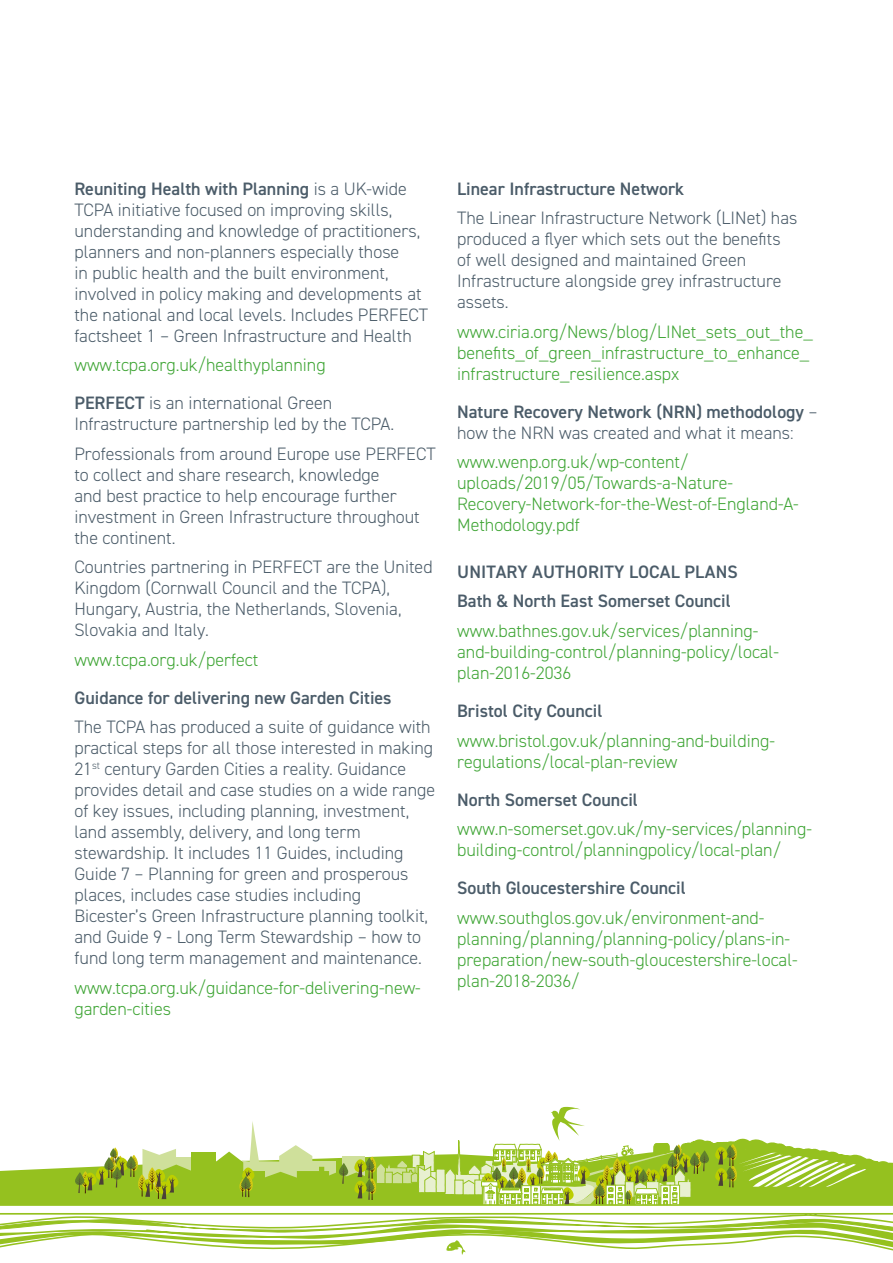
<style>
.page{position:relative;width:893px;height:1263px;background:#fff}
.page>*{position:absolute;margin:0;border:0;box-sizing:border-box;transform-origin:0 0}
.t1{font:300 18px/21px "DIN2014";color:#4b5c69}
.t2{font:300 18px/21px "DIN2014";color:#3fa535}
.t3{font:600 18px/21px "DIN2014";color:#4b5c69}
.s1{font-weight:600}
.s2{font-weight:600;color:#4b5c69}
.s3{color:#4b5c69}
.s4{font-weight:300}
</style>
<div class="page">
<svg style="left:0;top:1107px;width:893px;height:148px"></svg>
<p class="t1" style="left:74px;top:178px;width:355px"><span class="s1">Reuniting Health with Planning</span> is a UK-wide TCPA initiative focused on improving skills, understanding and knowledge of practitioners, planners and non-planners especially those<br>in public health and the built environment, involved in policy making and developments at the national and local levels. Includes PERFECT factsheet 1 – Green Infrastructure and Health</p>
<p class="t2" style="left:74px;top:346px;width:259px;line-height:38px">www.tcpa.org.uk/healthyplanning<br><span class="s2">PERFECT</span> <span class="s3">is an international Green</span></p>
<p class="t1" style="left:74px;top:409px;width:363px;line-height:29.5px">Infrastructure partnership led by the TCPA.<br>Professionals from around Europe use PERFECT</p>
<p class="t1" style="left:74px;top:464px;width:347px">to collect and share research, knowledge<br>and best practice to help encourage further investment in Green Infrastructure throughout the continent.</p>
<p class="t1" style="left:74px;top:557px;width:360px">Countries partnering in PERFECT are the United Kingdom (Cornwall Council and the TCPA), Hungary, Austria, the Netherlands, Slovenia, Slovakia and Italy.</p>
<p class="t2" style="left:74px;top:649px;width:185px">www.tcpa.org.uk/perfect</p>
<p class="t3" style="left:74px;top:687px;width:319px">Guidance for delivering new Garden Cities</p>
<p class="t1" style="left:74px;top:717px;width:362px">The TCPA has produced a suite of guidance with practical steps for all those interested in making 21<sup>st</sup> century Garden Cities a reality. Guidance provides detail and case studies on a wide range of key issues, including planning, investment, land assembly, delivery, and long term stewardship. It includes 11 Guides, including Guide 7 – Planning for green and prosperous places, includes case studies including Bicester’s Green Infrastructure planning toolkit, and Guide 9 - Long Term Stewardship – how to fund long term management and maintenance.</p>
<p class="t2" style="left:74px;top:977px;width:348px">www.tcpa.org.uk/guidance-for-delivering-new&shy;garden-cities</p>
<p class="t3" style="left:457px;top:178px;width:229px">Linear Infrastructure Network</p>
<p class="t1" style="left:457px;top:208px;width:342px">The Linear Infrastructure Network (LINet) has produced a flyer which sets out the benefits of well designed and maintained Green Infrastructure alongside grey infrastructure assets.</p>
<p class="t2" style="left:457px;top:321px;width:357px">www.ciria.org/News/blog/LINet_sets_out_the_ benefits_of_green_infrastructure_to_enhance_ infrastructure_resilience.aspx</p>
<p class="t3" style="left:457px;top:401px;width:362px">Nature Recovery Network (NRN) methodology <span class="s4">– how the NRN was created and what it means:</span></p>
<p class="t2" style="left:457px;top:452px;width:343px">www.wenp.org.uk/wp-content/ uploads/2019/05/Towards-a-Nature-Recovery-Network-for-the-West-of-England-A-Methodology.pdf</p>
<p class="t3" style="left:457px;top:556px;width:282px;line-height:29.5px">UNITARY AUTHORITY LOCAL PLANS<br>Bath &amp; North East Somerset Council</p>
<p class="t2" style="left:457px;top:620px;width:323px">www.bathnes.gov.uk/services/planning&shy;and-building-control/planning-policy/local&shy;plan-2016-2036</p>
<p class="t3" style="left:457px;top:700px;width:147px">Bristol City Council</p>
<p class="t2" style="left:457px;top:730px;width:319px">www.bristol.gov.uk/planning-and-building&shy;regulations/local-plan-review</p>
<p class="t3" style="left:457px;top:788px;width:182px">North Somerset Council</p>
<p class="t2" style="left:457px;top:818px;width:356px">www.n-somerset.gov.uk/my-services/planning&shy;building-control/planningpolicy/local-plan/</p>
<p class="t3" style="left:457px;top:877px;width:230px">South Gloucestershire Council</p>
<p class="t2" style="left:457px;top:907px;width:342px">www.southglos.gov.uk/environment-and&shy;planning/planning/planning-policy/plans-in&shy;preparation/new-south-gloucestershire-local&shy;plan-2018-2036/</p>
</div>
